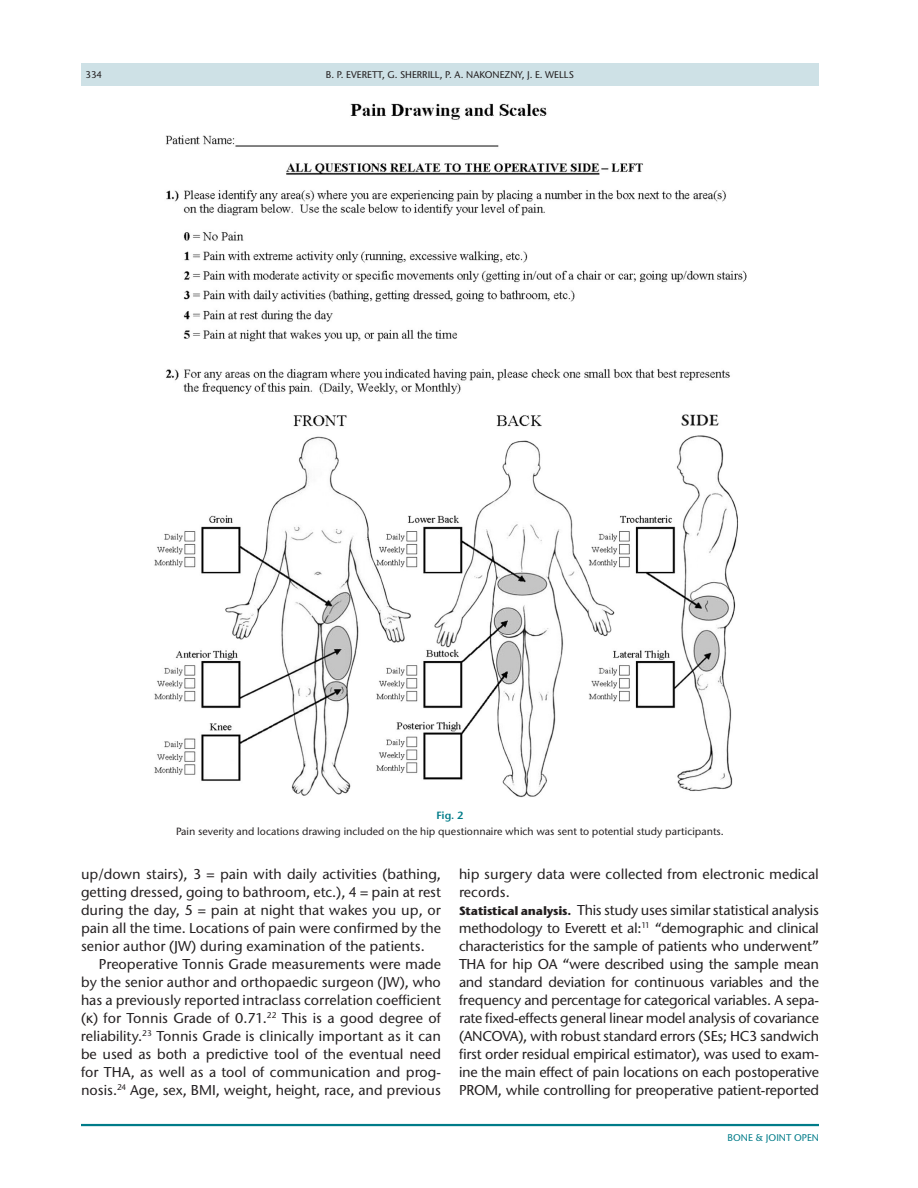
<style>
.page{position:relative;width:918px;height:1188px;background:#fff}
.page>*{position:absolute;margin:0;border:0;box-sizing:border-box;transform-origin:0 0}
.t1{font:500 14.25px/18px "Stone Sans ITC Pro";letter-spacing:-.015em;color:#231f20;text-align:justify}
.t2{font:500 10.5px "Stone Sans ITC Pro";color:#231f20}
.t3{font:600 10.5px "Stone Sans ITC Pro";color:#007c89}
.t4{font:500 9.75px "Stone Sans ITC Pro";color:#231f20}
.t5{font:500 9.75px "Stone Sans ITC Pro";color:#007c89}
.s1{font-family:"Arial Unicode MS";font-weight:400}
.s2{font-weight:700;font-size:12px}
</style>
<div class="page">
<hr style="left:81px;top:1124px;width:738px;height:2px;background:#007c89">
<div style="left:81px;top:63px;width:738px;height:23px;background:#cee1e6"></div>
<img style="left:154px;top:104px;width:593px;height:694px">
<p class="t4" style="left:85px;top:68px;width:18px">334</p>
<p class="t4" style="left:326px;top:68px;width:250px">B. P. EVERETT, G. SHERRILL, P. A. NAKONEZNY, J. E. WELLS</p>
<p class="t3" style="left:436px;top:808px;width:29px">Fig. 2</p>
<p class="t2" style="left:176px;top:825px;width:549px">Pain severity and locations drawing included on the hip questionnaire which was sent to potential study participants.</p>
<p class="t1" style="left:81px;top:865px;width:362px">up/down stairs), 3 = pain with daily activities (bathing, getting dressed, going to bathroom, etc.), 4 = pain at rest during the day, 5 = pain at night that wakes you up, or pain all the time. Locations of pain were confirmed by the senior author (JW) during examination of the patients.</p>
<p class="t1" style="left:81px;top:955px;width:362px;text-indent:18px">Preoperative Tonnis Grade measurements were made by the senior author and orthopaedic surgeon (JW), who has a previously reported intraclass correlation coefficient (<span class="s1">κ</span>) for Tonnis Grade of 0.71.<sup>22</sup> This is a good degree of reliability.<sup>23</sup> Tonnis Grade is clinically important as it can be used as both a predictive tool of the eventual need for THA, as well as a tool of communication and prog&shy;nosis.<sup>24</sup> Age, sex, BMI, weight, height, race, and previous</p>
<p class="t1" style="left:459px;top:865px;width:362px;text-align:left">hip surgery data were collected from electronic medical records.<br><span class="s2">Statistical analysis.</span> This study uses similar statistical analysis methodology to Everett et al:<sup>11</sup> “demographic and clinical characteristics for the sample of patients who underwent” THA for hip OA “were described using the sample mean and standard deviation for continuous variables and the frequency and percentage for categorical variables. A sepa&shy;rate fixed-effects general linear model analysis of covariance (ANCOVA), with robust standard errors (SEs; HC3 sandwich first order residual empirical estimator), was used to exam&shy;ine the main effect of pain locations on each postoperative PROM, while controlling for preoperative patient-reported</p>
<p class="t5" style="left:728px;top:1132px;width:93px">BONE &amp; JOINT OPEN</p>
</div>
